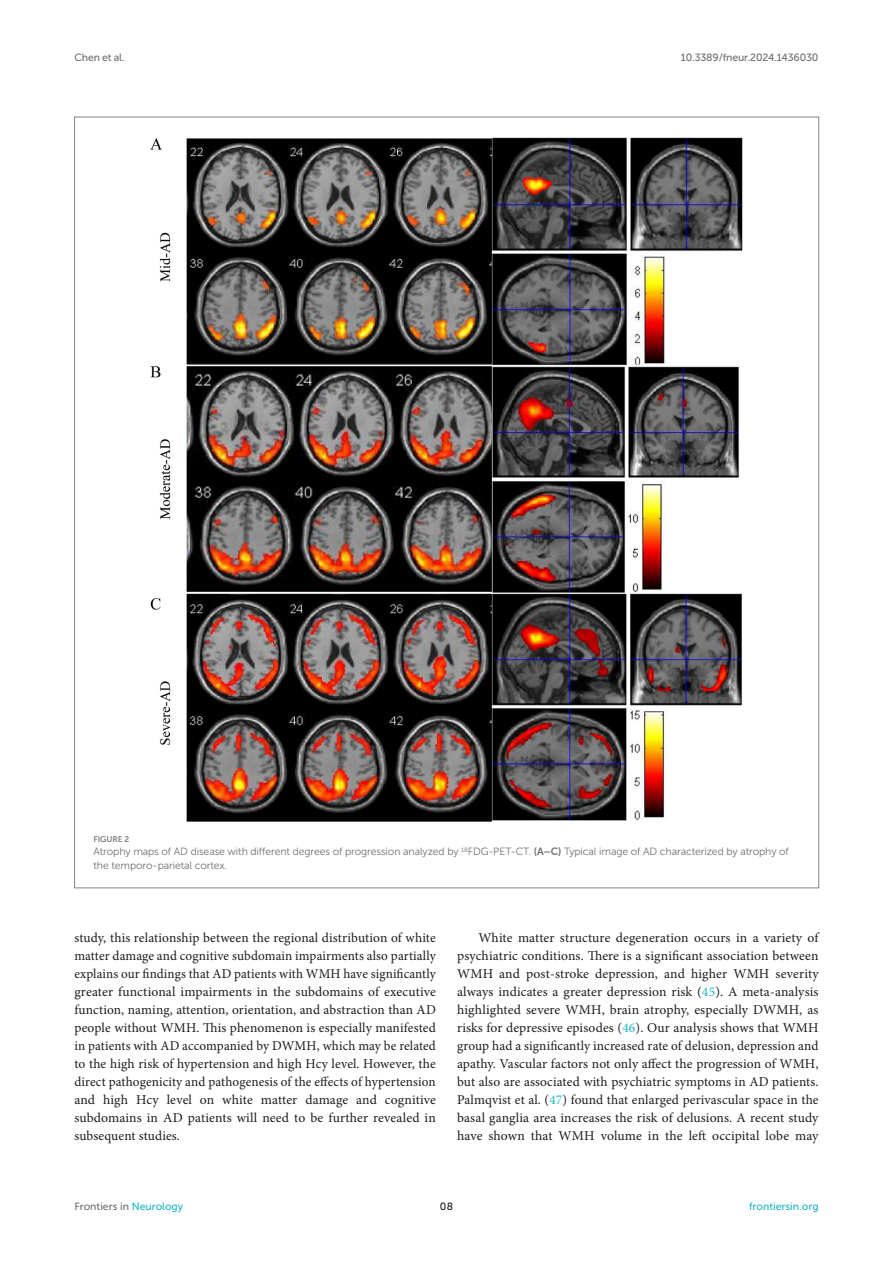
<style>
.page{position:relative;width:893px;height:1263px;background:#fff}
.page>*{position:absolute;margin:0;border:0;box-sizing:border-box;transform-origin:0 0}
.TEXT{font:13.5px/18px "Minion Pro";letter-spacing:.01em;color:#1b1c1b;text-align:justify}
.FIG_LEG{font:10.5px/13.5px "Museo Sans 300";letter-spacing:-.01em;color:#706f70}
.t1{font:10.5px "Museo Sans 500";letter-spacing:-.015em;color:#706f70}
.t2{font:10.5px "Museo Sans 500";color:#1db5c3}
.t3{font:10.5px "Museo Sans 500";color:#1b1c1b}
.FIG_HD{font:8.25px "Museo Sans 700";letter-spacing:-.01em;color:#7e7f7f}
.s1{font-family:"Museo Sans 700"}
.s2{color:#1db5c3}
</style>
<div class="page">
<img style="left:150px;top:137px;width:593px;height:685px">
<p class="t1" style="left:74px;top:51px;width:52px">Chen et al.</p>
<p class="t1" style="left:681px;top:51px;width:139px">10.3389/fneur.2024.1436030</p>
<p class="FIG_HD" style="left:94px;top:834px;width:37px">FIGURE 2</p>
<p class="FIG_LEG" style="left:94px;top:845px;width:697px">Atrophy maps of AD disease with different degrees of progression analyzed by <sup>18</sup>FDG-PET-CT. <span class="s1">(A–C)</span> Typical image of AD characterized by atrophy of the temporo-parietal cortex.</p>
<p class="TEXT" style="left:74px;top:929px;width:363px">study, this relationship between the regional distribution of white matter damage and cognitive subdomain impairments also partially explains our findings that AD patients with WMH have significantly greater functional impairments in the subdomains of executive function, naming, attention, orientation, and abstraction than AD people without WMH. This phenomenon is especially manifested in patients with AD accompanied by DWMH, which may be related to the high risk of hypertension and high Hcy level. However, the direct pathogenicity and pathogenesis of the effects of hypertension and high Hcy level on white matter damage and cognitive subdomains in AD patients will need to be further revealed in subsequent studies.</p>
<p class="TEXT" style="left:457px;top:929px;width:363px;text-indent:21px">White matter structure degeneration occurs in a variety of psychiatric conditions. There is a significant association between WMH and post-stroke depression, and higher WMH severity always indicates a greater depression risk (<span class="s2">45</span>). A meta-analysis highlighted severe WMH, brain atrophy, especially DWMH, as risks for depressive episodes (<span class="s2">46</span>). Our analysis shows that WMH group had a significantly increased rate of delusion, depression and apathy. Vascular factors not only affect the progression of WMH, but also are associated with psychiatric symptoms in AD patients.<br>Palmqvist et al. (<span class="s2">47</span>) found that enlarged perivascular space in the basal ganglia area increases the risk of delusions. A recent study have shown that WMH volume in the left occipital lobe may</p>
<p class="t1" style="left:74px;top:1200px;width:110px">Frontiers in <span class="s2">Neurology</span></p>
<p class="t3" style="left:440px;top:1200px;width:15px">08</p>
<p class="t2" style="left:749px;top:1200px;width:71px">frontiersin.org</p>
</div>
